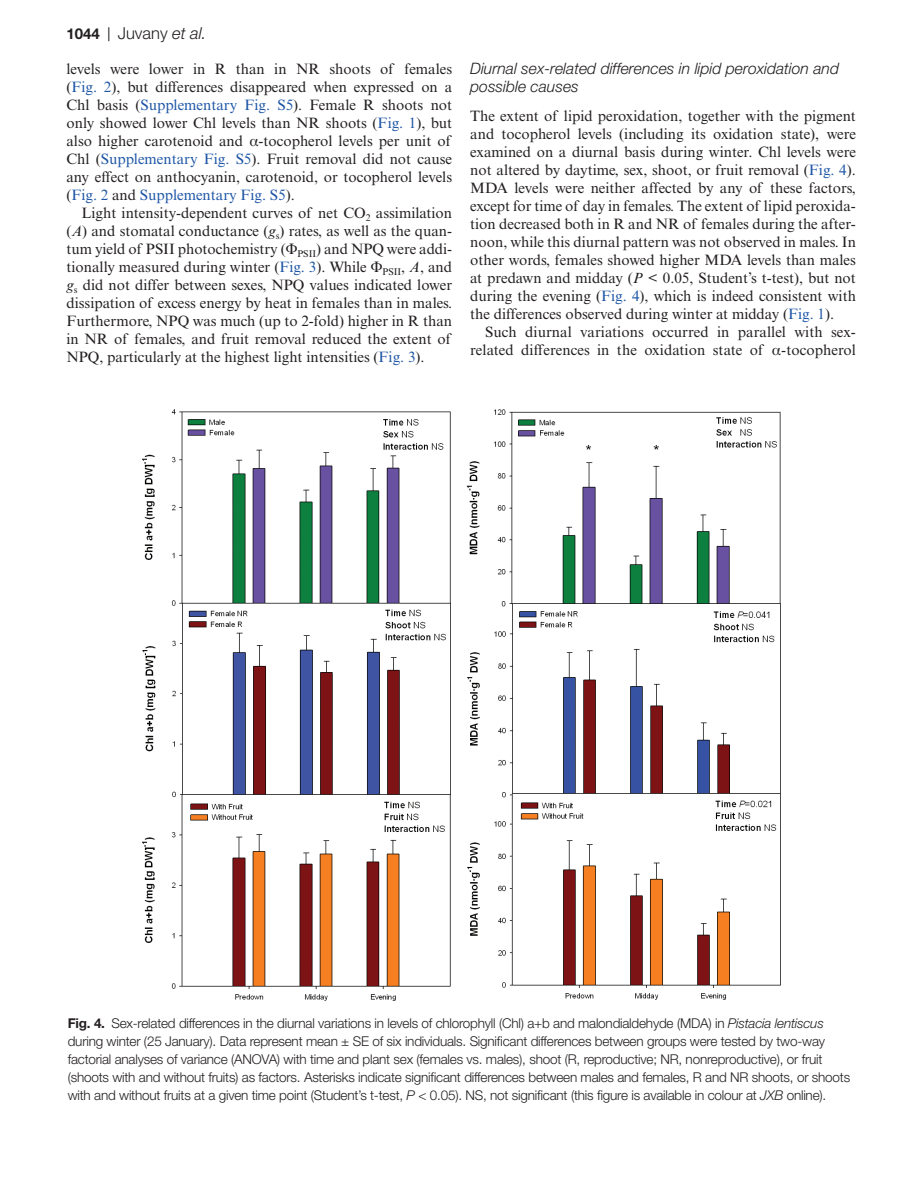
<style>
.page{position:relative;width:919px;height:1187px;background:#fff}
.page>*{position:absolute;margin:0;border:0;box-sizing:border-box;transform-origin:0 0}
.t1{font:300 16.5px "Helvetica Neue LT Std";color:#231f20}
.t2{font:italic 300 15.75px/18px "Helvetica Neue LT Std";color:#231f20}
.t3{font:15px/18px "Times New Roman MT Std";color:#231f20;text-align:justify}
.t4{font:300 13.5px/18px "Helvetica Neue LT Std";letter-spacing:-.015em;color:#231f20}
.s1{font-weight:700;font-size:15px}
.s2{font-family:"Times New Roman MT Std";font-weight:400;font-size:15px}
.s3{font-style:italic}
.s4{color:#1e56a6}
.s5{font-family:"Gandhari Unicode"}
.s6{font-weight:700}
</style>
<div class="page">
<img style="left:142px;top:409px;width:639px;height:591px">
<p class="t1" style="left:66px;top:23px;width:141px"><span class="s1">1044</span> <span class="s2">|</span> Juvany <span class="s3">et al.</span></p>
<p class="t3" style="left:66px;top:60px;width:387px">levels were lower in R than in NR shoots of females (<span class="s4">Fig. 2</span>), but differences disappeared when expressed on a Chl basis (<span class="s4">Supplementary Fig. S5</span>). Female R shoots not only showed lower Chl levels than NR shoots (<span class="s4">Fig. 1</span>), but also higher carotenoid and <span class="s5">α</span>-tocopherol levels per unit of Chl (<span class="s4">Supplementary Fig. S5</span>). Fruit removal did not cause any effect on anthocyanin, carotenoid, or tocopherol levels (<span class="s4">Fig. 2</span> and <span class="s4">Supplementary Fig. S5</span>).</p>
<p class="t3" style="left:66px;top:204px;width:387px;text-indent:15px">Light intensity-dependent curves of net CO<sub>2</sub> assimilation (<span class="s3">A</span>) and stomatal conductance (<span class="s3">g</span><sub>s</sub>) rates, as well as the quan&shy;tum yield of PSII photochemistry (<span class="s5">Φ</span><sub>PSII</sub>) and NPQ were addi&shy;tionally measured during winter (<span class="s4">Fig. 3</span>). While <span class="s5">Φ</span><sub>PSII</sub>, <span class="s3">A</span>, and <span class="s3">g</span><sub>s</sub> did not differ between sexes, NPQ values indicated lower dissipation of excess energy by heat in females than in males.<br>Furthermore, NPQ was much (up to 2-fold) higher in R than in NR of females, and fruit removal reduced the extent of NPQ, particularly at the highest light intensities (<span class="s4">Fig. 3</span>).</p>
<p class="t2" style="left:470px;top:59px;width:370px">Diurnal sex-related differences in lipid peroxidation and possible causes</p>
<p class="t3" style="left:470px;top:107px;width:387px">The extent of lipid peroxidation, together with the pigment and tocopherol levels (including its oxidation state), were examined on a diurnal basis during winter. Chl levels were not altered by daytime, sex, shoot, or fruit removal (<span class="s4">Fig. 4</span>).<br>MDA levels were neither affected by any of these factors, except for time of day in females. The extent of lipid peroxida&shy;tion decreased both in R and NR of females during the after&shy;noon, while this diurnal pattern was not observed in males. In other words, females showed higher MDA levels than males at predawn and midday (<span class="s3">P</span> &lt; 0.05, Student’s t-test), but not during the evening (<span class="s4">Fig. 4</span>), which is indeed consistent with the differences observed during winter at midday (<span class="s4">Fig. 1</span>).</p>
<p class="t3" style="left:470px;top:323px;width:387px;text-align:right">Such diurnal variations occurred in parallel with sex&shy;related differences in the oxidation state of <span class="s5">α</span>-tocopherol</p>
<p class="t4" style="left:68px;top:1013px;width:783px"><span class="s6">Fig. 4.</span> Sex-related differences in the diurnal variations in levels of chlorophyll (Chl) a+b and malondialdehyde (MDA) in <span class="s3">Pistacia lentiscus </span>during winter (25 January). Data represent mean ± SE of six individuals. Significant differences between groups were tested by two-way factorial analyses of variance (ANOVA) with time and plant sex (females vs. males), shoot (R, reproductive; NR, nonreproductive), or fruit (shoots with and without fruits) as factors. Asterisks indicate significant differences between males and females, R and NR shoots, or shoots with and without fruits at a given time point (Student’s t-test, <span class="s3">P</span> &lt; 0.05). NS, not significant (this figure is available in colour at <span class="s3">JXB</span> online).</p>
</div>
